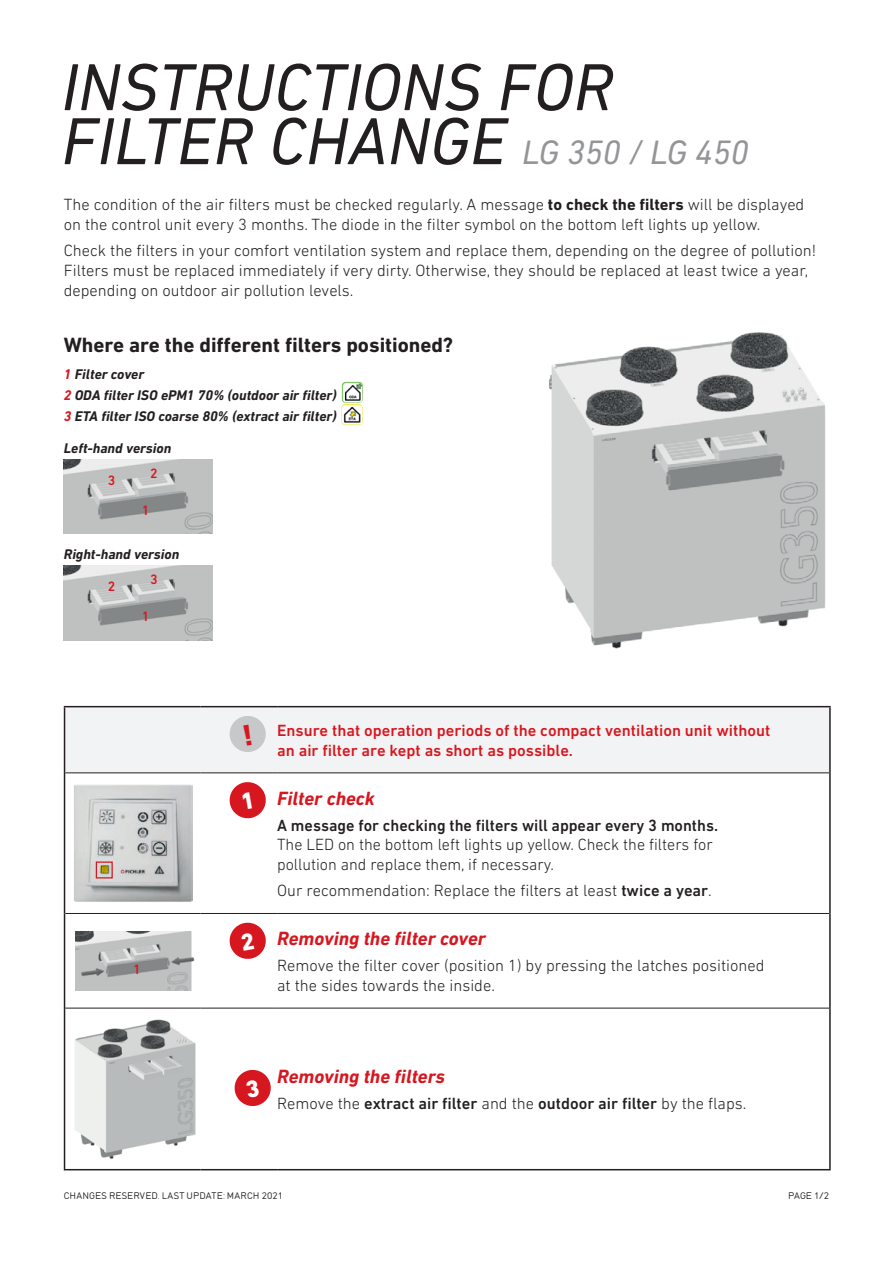
<style>
.page{position:relative;width:893px;height:1263px;background:#fff}
.page>*{position:absolute;margin:0;border:0;box-sizing:border-box;transform-origin:0 0}
.t1{font:italic 67.5px/54px "DIN Next LT Pro";color:#231f20}
.t2{font:700 21px "DIN Next LT Pro";color:#231f20}
.t3{font:italic 700 19.5px "DIN Next LT Pro";color:#d7171f}
.t4{font:300 16.5px/19.8px "DIN Next LT Pro";color:#231f20}
.t5{font:500 16.5px "DIN Next LT Pro";color:#231f20}
.t6{font:500 16.5px/19.8px "DIN Next LT Pro";color:#d7171f}
.t7{font:italic 700 14.25px/21.3px "DIN Next LT Pro";color:#231f20}
.t8{font:500 13.8px "DIN Next LT Pro";color:#d7171f}
.t9{font:9px "DIN17 SB";letter-spacing:.015em;color:#231f20}
.s1{font-size:34.5px;color:#939598}
.s2{font-weight:700}
.s3{color:#d7171f}
.s4{font-weight:500}
.s5{font-weight:300}
</style>
<div class="page">
<div style="left:65px;top:707px;width:764px;height:65px;background:#f2f3f4"></div>
<svg style="left:65px;top:773px;width:764px;height:140px"></svg>
<hr style="left:64px;top:706px;width:137px;height:1px;background:#231f20">
<hr style="left:64px;top:707px;width:1px;height:66px;background:#231f20">
<hr style="left:201px;top:706px;width:76px;height:1px;background:#231f20">
<hr style="left:277px;top:706px;width:554px;height:1px;background:#231f20">
<hr style="left:829px;top:707px;width:2px;height:66px;background:#231f20">
<hr style="left:64px;top:773px;width:1px;height:140px;background:#231f20">
<hr style="left:829px;top:773px;width:2px;height:140px;background:#231f20">
<hr style="left:64px;top:913px;width:1px;height:95px;background:#231f20">
<hr style="left:829px;top:913px;width:2px;height:95px;background:#231f20">
<hr style="left:64px;top:1008px;width:1px;height:161px;background:#231f20">
<hr style="left:829px;top:1008px;width:2px;height:161px;background:#231f20">
<hr style="left:65px;top:772px;width:136px;height:1px;background:#231f20">
<hr style="left:201px;top:772px;width:76px;height:1px;background:#231f20">
<hr style="left:277px;top:772px;width:552px;height:1px;background:#231f20">
<hr style="left:65px;top:913px;width:136px;height:1px;background:#231f20">
<hr style="left:201px;top:913px;width:76px;height:1px;background:#231f20">
<hr style="left:277px;top:913px;width:552px;height:1px;background:#231f20">
<hr style="left:65px;top:1008px;width:136px;height:1px;background:#231f20">
<hr style="left:201px;top:1008px;width:76px;height:1px;background:#231f20">
<hr style="left:277px;top:1008px;width:552px;height:1px;background:#231f20">
<hr style="left:64px;top:1169px;width:137px;height:1px;background:#231f20">
<hr style="left:201px;top:1169px;width:76px;height:1px;background:#231f20">
<hr style="left:277px;top:1169px;width:554px;height:1px;background:#231f20">
<img style="left:73px;top:784px;width:119px;height:119px">
<svg style="left:100px;top:865px;width:8px;height:8px"></svg>
<div style="left:96px;top:861px;width:17px;height:17px;border:1px solid #d7171f"></div>
<img style="left:75px;top:931px;width:119px;height:59px">
<img style="left:74px;top:1019px;width:122px;height:140px">
<img style="left:549px;top:332px;width:277px;height:317px">
<img style="left:341px;top:382px;width:22px;height:43px">
<img style="left:64px;top:459px;width:149px;height:75px">
<img style="left:64px;top:566px;width:149px;height:74px">
<svg style="left:228px;top:714px;width:39px;height:39px"></svg>
<svg style="left:228px;top:781px;width:39px;height:39px"></svg>
<svg style="left:229px;top:922px;width:37px;height:37px"></svg>
<svg style="left:234px;top:1069px;width:37px;height:37px"></svg>
<h1 class="t1" style="left:62px;top:59px;width:689px">INSTRUCTIONS FOR<br>FILTER CHANGE <span class="s1">LG 350 / LG 450</span></h1>
<p class="t4" style="left:64px;top:194px;width:742px">The condition of the air filters must be checked regularly. A message <span class="s2">to check the filters</span> will be displayed on the control unit every 3 months. The diode in the filter symbol on the bottom left lights up yellow.</p>
<p class="t4" style="left:64px;top:240px;width:754px">Check the filters in your comfort ventilation system and replace them, depending on the degree of pollution!<br>Filters must be replaced immediately if very dirty. Otherwise, they should be replaced at least twice a year, depending on outdoor air pollution levels.</p>
<p class="t2" style="left:64px;top:332px;width:391px">Where are the different filters positioned?</p>
<p class="t7" style="left:64px;top:363px;width:274px"><span class="s3">1</span> Filter cover<br><span class="s3">2</span> ODA filter ISO ePM1 70% (outdoor air filter)<br><span class="s3">3</span> ETA filter ISO coarse 80% (extract air filter)</p>
<p class="t7" style="left:64px;top:437px;width:109px">Left-hand version</p>
<p class="t8" style="left:108px;top:472px;width:9px">3</p>
<p class="t8" style="left:150px;top:465px;width:9px">2</p>
<p class="t8" style="left:142px;top:502px;width:9px">1</p>
<p class="t7" style="left:64px;top:544px;width:117px">Right-hand version</p>
<p class="t8" style="left:108px;top:578px;width:9px">2</p>
<p class="t8" style="left:150px;top:572px;width:9px">3</p>
<p class="t8" style="left:142px;top:609px;width:9px">1</p>
<p class="t8" style="left:133px;top:961px;width:9px">1</p>
<p class="t6" style="left:277px;top:720px;width:495px">Ensure that operation periods of the compact ventilation unit without an air filter are kept as short as possible.</p>
<p class="t3" style="left:277px;top:786px;width:99px">Filter check</p>
<p class="t5" style="left:277px;top:815px;width:442px">A message for checking the filters will appear every 3 months.</p>
<p class="t4" style="left:277px;top:835px;width:437px">The LED on the bottom left lights up yellow. Check the filters for pollution and replace them, if necessary.</p>
<p class="t4" style="left:277px;top:881px;width:436px">Our recommendation: Replace the filters at least <span class="s4">twice a year</span>.</p>
<p class="t3" style="left:277px;top:927px;width:210px">Removing the filter cover</p>
<p class="t4" style="left:277px;top:955px;width:489px">Remove the filter cover (position 1) by pressing the latches positioned at the sides towards the inside.</p>
<p class="t3" style="left:277px;top:1065px;width:169px">Removing the filters</p>
<p class="t5" style="left:277px;top:1094px;width:471px"><span class="s5">Remove the</span> extract air filter <span class="s5">and the</span> outdoor air filter <span class="s5">by the flaps.</span></p>
<p class="t9" style="left:64px;top:1190px;width:221px">CHANGES RESERVED. LAST UPDATE: MARCH 2021</p>
<p class="t9" style="left:788px;top:1190px;width:43px">PAGE 1/2</p>
</div>
